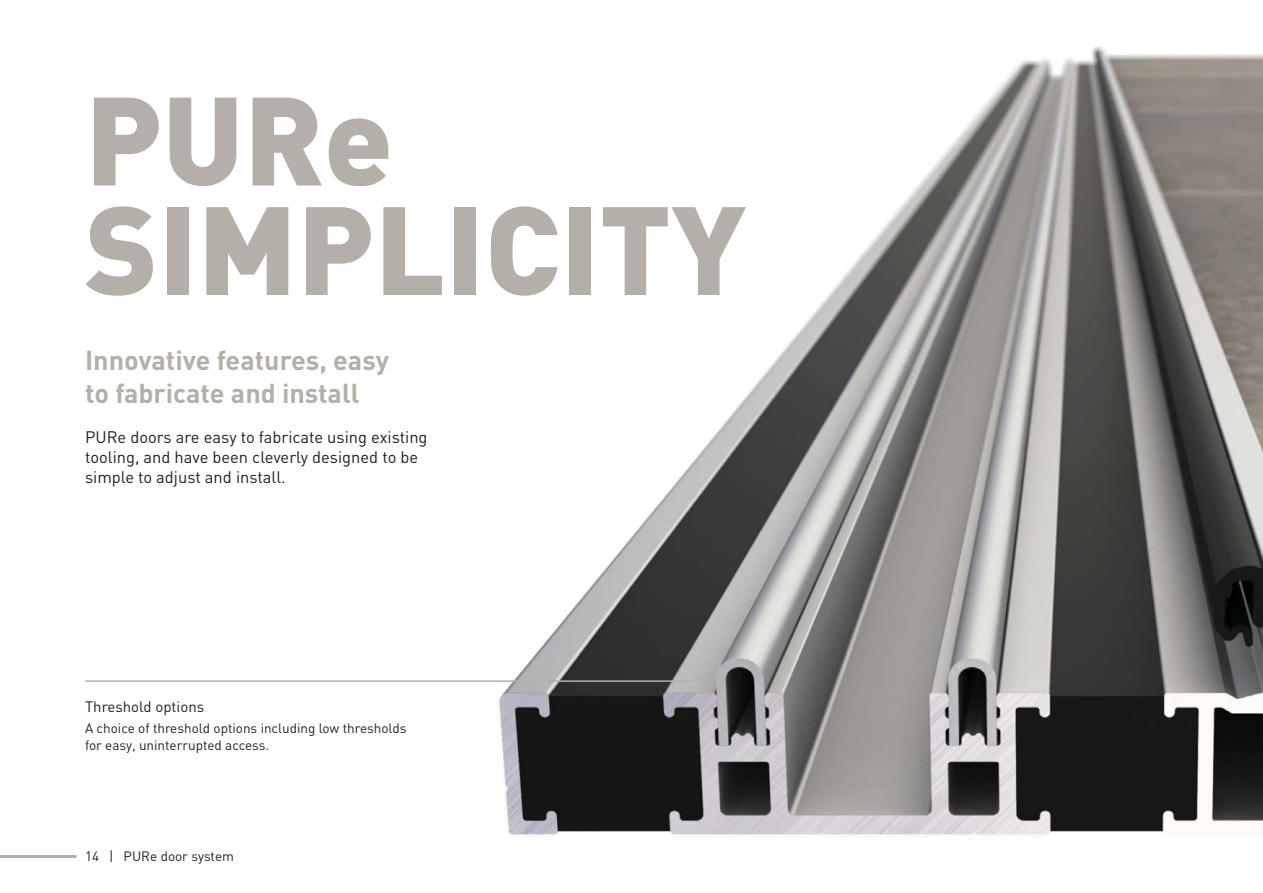
<style>
.page{position:relative;width:1263px;height:893px;background:#fff}
.page>*{position:absolute;margin:0;border:0;box-sizing:border-box;transform-origin:0 0}
.t1{font:900 123.45px/109.5px "DIN";color:#b5afa9}
.t2{font:700 27px/32.4px "DIN";color:#b5afa9}
.t3{font:16.5px/19.8px "DIN";color:#231f20}
.t4{font:15px "DIN";color:#231f20}
.t5{font:13.5px/16.5px "DIN";color:#231f20}
</style>
<div class="page">
<img style="left:499px;top:46px;width:764px;height:789px">
<hr style="left:85px;top:680px;width:608px;height:2px;background:#b5afa9">
<hr style="left:0;top:855px;width:77px;height:3px;background:#b5afa9">
<h1 class="t1" style="left:85px;top:94px;width:662px">PURe<br>SIMPLICITY</h1>
<h2 class="t2" style="left:85px;top:348px;width:306px">Innovative features, easy to fabricate and install</h2>
<p class="t3" style="left:85px;top:429px;width:344px">PURe doors are easy to fabricate using existing tooling, and have been cleverly designed to be simple to adjust and install.</p>
<p class="t4" style="left:85px;top:702px;width:121px">Threshold options</p>
<p class="t5" style="left:85px;top:722px;width:323px">A choice of threshold options including low thresholds for easy, uninterrupted access.</p>
<p class="t5" style="left:85px;top:849px;width:150px">14 | PURe door system</p>
</div>
